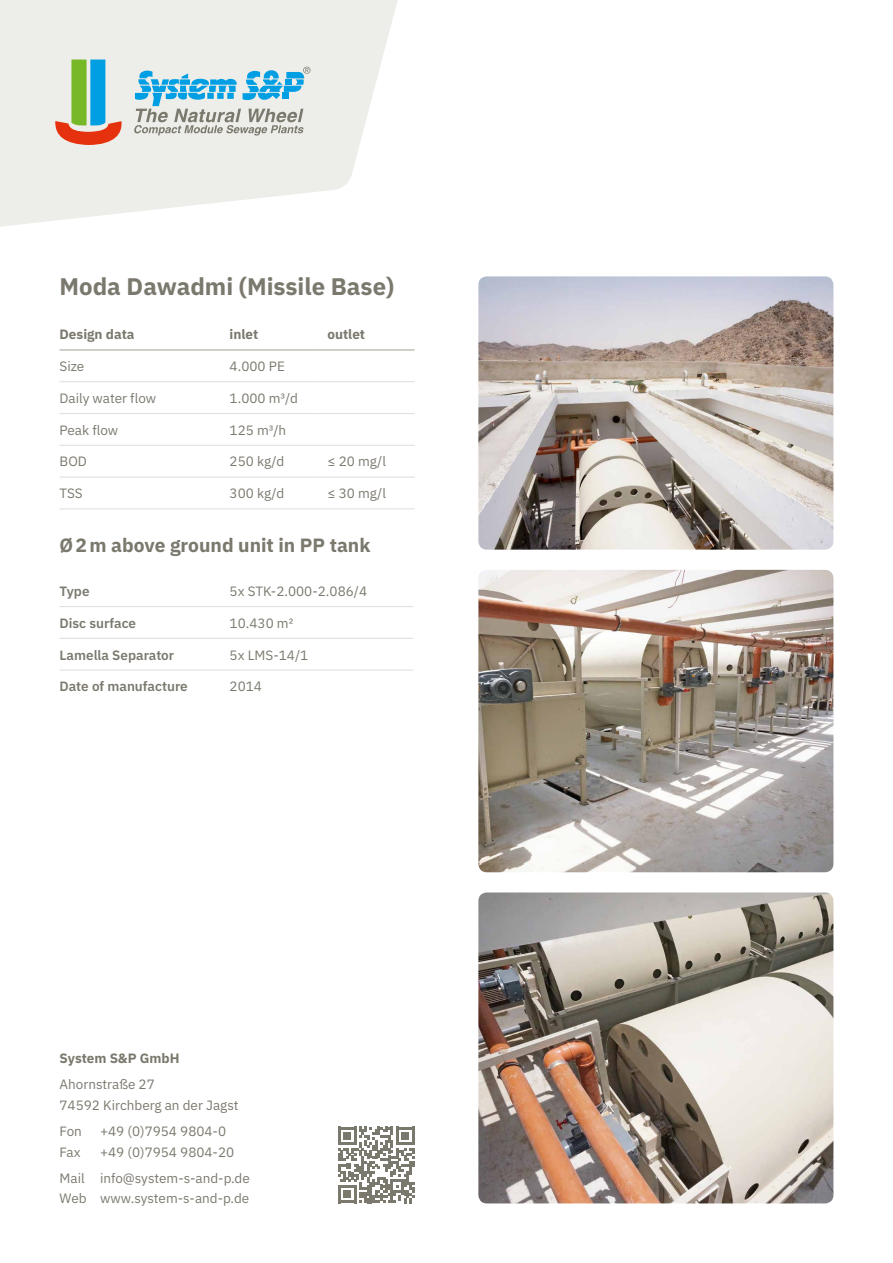
<style>
.page{position:relative;width:893px;height:1263px;background:#fff}
.page>*{position:absolute;margin:0;border:0;box-sizing:border-box;transform-origin:0 0}
.t1{font:700 24px "IBM Plex Sans";color:#7b796e}
.t2{font:700 19.2px "IBM Plex Sans";color:#7b796e}
.t3{font:13.5px/20.2px "IBM Plex Sans";color:#7b796e}
.t4{font:600 13.5px "IBM Plex Sans";color:#7b796e}
.t5{font:700 13.5px "IBM Plex Sans";color:#7b796e}
</style>
<div class="page">
<svg style="left:0;top:0;width:398px;height:227px;fill:#edede9"></svg>
<img style="left:478px;top:276px;width:355px;height:274px">
<img style="left:478px;top:570px;width:355px;height:302px">
<img style="left:478px;top:892px;width:355px;height:311px">
<svg style="left:338px;top:1127px;width:76px;height:76px"></svg>
<svg style="left:55px;top:60px;width:68px;height:85px;background:#afb8a4"></svg>
<svg style="left:134px;top:67px;width:176px;height:69px;background:#aeced8"></svg>
<hr style="left:60px;top:381px;width:159px;height:1px;background:#e1e0dc">
<hr style="left:219px;top:381px;width:98px;height:1px;background:#e1e0dc">
<hr style="left:317px;top:381px;width:98px;height:1px;background:#e1e0dc">
<hr style="left:60px;top:413px;width:159px;height:1px;background:#e1e0dc">
<hr style="left:219px;top:413px;width:98px;height:1px;background:#e1e0dc">
<hr style="left:317px;top:413px;width:98px;height:1px;background:#e1e0dc">
<hr style="left:60px;top:445px;width:159px;height:1px;background:#e1e0dc">
<hr style="left:219px;top:445px;width:98px;height:1px;background:#e1e0dc">
<hr style="left:317px;top:445px;width:98px;height:1px;background:#e1e0dc">
<hr style="left:60px;top:476px;width:159px;height:2px;background:#e1e0dc">
<hr style="left:219px;top:476px;width:98px;height:2px;background:#e1e0dc">
<hr style="left:317px;top:476px;width:98px;height:2px;background:#e1e0dc">
<hr style="left:60px;top:508px;width:159px;height:1px;background:#e1e0dc">
<hr style="left:219px;top:508px;width:98px;height:1px;background:#e1e0dc">
<hr style="left:317px;top:508px;width:98px;height:1px;background:#e1e0dc">
<hr style="left:60px;top:349px;width:159px;height:2px;background:#c1c0b8">
<hr style="left:219px;top:349px;width:98px;height:2px;background:#c1c0b8">
<hr style="left:317px;top:349px;width:98px;height:2px;background:#c1c0b8">
<hr style="left:60px;top:606px;width:159px;height:1px;background:#e1e0dc">
<hr style="left:219px;top:606px;width:194px;height:1px;background:#e1e0dc">
<hr style="left:60px;top:638px;width:159px;height:1px;background:#e1e0dc">
<hr style="left:219px;top:638px;width:194px;height:1px;background:#e1e0dc">
<hr style="left:60px;top:669px;width:159px;height:2px;background:#e1e0dc">
<hr style="left:219px;top:669px;width:194px;height:2px;background:#e1e0dc">
<h1 class="t1" style="left:60px;top:267px;width:336px">Moda Dawadmi (Missile Base)</h1>
<p class="t5" style="left:60px;top:324px;width:77px">Design data</p>
<p class="t5" style="left:230px;top:324px;width:30px">inlet</p>
<p class="t5" style="left:327px;top:324px;width:39px">outlet</p>
<p class="t3" style="left:60px;top:355px;width:26px">Size</p>
<p class="t3" style="left:230px;top:355px;width:57px">4.000 PE</p>
<p class="t3" style="left:60px;top:387px;width:98px">Daily water flow</p>
<p class="t3" style="left:230px;top:387px;width:70px">1.000 m³/d</p>
<p class="t3" style="left:60px;top:419px;width:60px">Peak flow</p>
<p class="t3" style="left:230px;top:419px;width:58px">125 m³/h</p>
<p class="t3" style="left:60px;top:450px;width:29px">BOD</p>
<p class="t3" style="left:230px;top:450px;width:56px">250 kg/d</p>
<p class="t3" style="left:327px;top:450px;width:60px">≤ 20 mg/l</p>
<p class="t3" style="left:60px;top:482px;width:25px">TSS</p>
<p class="t3" style="left:230px;top:482px;width:56px">300 kg/d</p>
<p class="t3" style="left:327px;top:482px;width:60px">≤ 30 mg/l</p>
<h2 class="t2" style="left:60px;top:530px;width:312px">Ø2m above ground unit in PP tank</h2>
<p class="t4" style="left:60px;top:580px;width:32px">Type</p>
<p class="t3" style="left:230px;top:580px;width:139px">5x STK-2.000-2.086/4</p>
<p class="t4" style="left:60px;top:612px;width:78px">Disc surface</p>
<p class="t3" style="left:230px;top:612px;width:65px">10.430 m²</p>
<p class="t4" style="left:60px;top:644px;width:116px">Lamella Separator</p>
<p class="t3" style="left:230px;top:643px;width:80px">5x LMS-14/1</p>
<p class="t4" style="left:60px;top:676px;width:130px">Date of manufacture</p>
<p class="t3" style="left:230px;top:675px;width:34px">2014</p>
<p class="t5" style="left:60px;top:1047px;width:121px">System S&amp;P GmbH</p>
<p class="t3" style="left:60px;top:1073px;width:181px">Ahornstraße 27<br>74592 Kirchberg an der Jagst</p>
<p class="t3" style="left:60px;top:1120px;width:24px">Fon</p>
<p class="t3" style="left:100px;top:1120px;width:128px">+49 (0)7954 9804-0</p>
<p class="t3" style="left:60px;top:1140px;width:23px">Fax</p>
<p class="t3" style="left:60px;top:1137px;width:192px;line-height:26.5px;text-indent:40px">+49 (0)7954 9804-20<br>Mail info@system-s-and-p.de</p>
<p class="t3" style="left:60px;top:1187px;width:191px">Web www.system-s-and-p.de</p>
</div>
